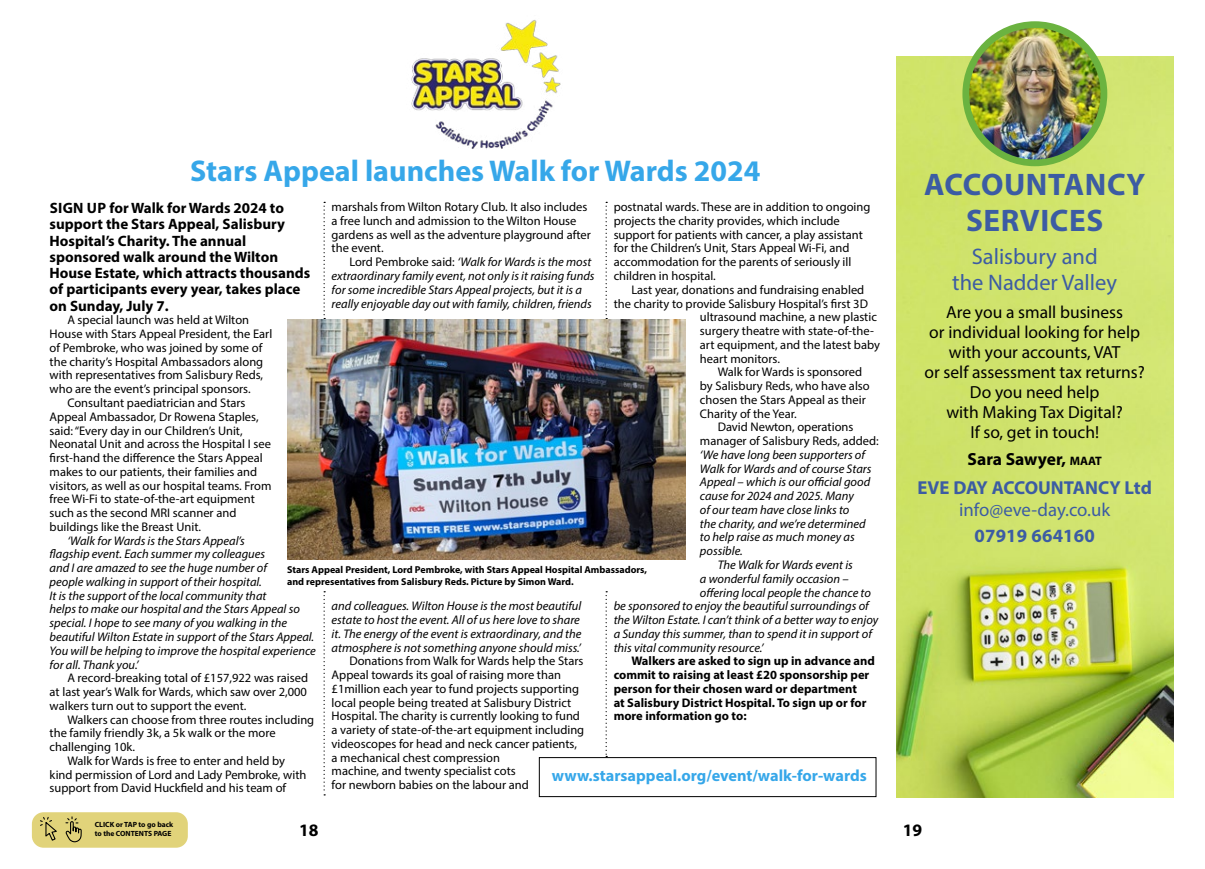
<style>
.page{position:relative;width:1205px;height:869px;background:#fff}
.page>*{position:absolute;margin:0;border:0;box-sizing:border-box;transform-origin:0 0}
.t1{font:700 31.25px/36.2px "Myriad Pro";letter-spacing:.02em;color:#3c5ca3;text-align:center}
.t2{font:700 30px "Myriad Pro";color:#36a7e9}
.t3{font:22.5px/26px "Myriad Pro";color:#3c5ca3;text-align:center}
.t4{font:700 18.75px "Myriad Pro";color:#3c5ca3}
.t5{font:18.75px "Myriad Pro";color:#3c5ca3}
.t6{font:17.5px/20px "Myriad Pro";color:#000;text-align:center}
.t7{font:700 17.5px "Myriad Pro";color:#000}
.t8{font:700 16.25px "Myriad Pro";color:#36a7e9}
.t9{font:700 15px/16.2px "Myriad Pro";color:#000}
.t10{font:12.5px/13.8px "Myriad Pro";color:#000}
.t11{font:italic 12.5px/13.8px "Myriad Pro";color:#000}
.t12{font:700 12.5px/13.8px "Myriad Pro";color:#000}
.t13{font:700 10px/11.2px "Myriad Pro";color:#000}
.t14{font:700 7.5px/8.8px "Myriad Pro";color:#000}
.s1{font-style:normal}
.s2{font-size:12.25px}
</style>
<div class="page">
<div style="left:32px;top:811px;width:156px;height:36px;background:#e1d37a;border-radius:12px"></div>
<svg style="left:40px;top:816px;width:42px;height:27px"></svg>
<img style="left:896px;top:57px;width:277px;height:740px">
<img style="left:966px;top:25px;width:138px;height:138px;border-radius:69px">
<div style="left:962px;top:21px;width:145px;height:145px;border:7px solid #6bb340;border-radius:50%"></div>
<svg style="left:323px;top:591px;width:2px;height:204px"></svg>
<svg style="left:323px;top:202px;width:2px;height:117px"></svg>
<svg style="left:605px;top:591px;width:2px;height:165px"></svg>
<svg style="left:605px;top:202px;width:2px;height:117px"></svg>
<img style="left:411px;top:20px;width:150px;height:129px">
<img style="left:287px;top:319px;width:399px;height:240px">
<div style="left:539px;top:756px;width:337px;height:40px;border:1px solid #000"></div>
<h2 class="t2" style="left:190px;top:151px;width:572px">Stars Appeal launches Walk for Wards 2024</h2>
<p class="t10" style="left:332px;top:200px;width:261px">marshals from Wilton Rotary Club. It also includes a free lunch and admission to the Wilton House gardens as well as the adventure playground after the event.</p>
<p class="t11" style="left:332px;top:255px;width:264px;text-indent:18px"><span class="s1">Lord Pembroke said:</span> ‘Walk for Wards is the most extraordinary family event, not only is it raising funds for some incredible Stars Appeal projects, but it is a really enjoyable day out with family, children, friends</p>
<p class="t9" style="left:50px;top:199px;width:262px">SIGN UP for Walk for Wards 2024 to support the Stars Appeal, Salisbury Hospital’s Charity. The annual sponsored walk around the Wilton House Estate, which attracts thousands of participants every year, takes place on Sunday, July 7.</p>
<p class="t10" style="left:67px;top:313px;width:183px">A special launch was held at Wilton</p>
<p class="t10" style="left:50px;top:327px;width:224px">House with Stars Appeal President, the Earl</p>
<p class="t10" style="left:50px;top:340px;width:214px">of Pembroke, who was joined by some of</p>
<p class="t10" style="left:50px;top:354px;width:215px">the charity’s Hospital Ambassadors along</p>
<p class="t10" style="left:50px;top:368px;width:215px">with representatives from Salisbury Reds,</p>
<p class="t10" style="left:50px;top:382px;width:203px">who are the event’s principal sponsors.</p>
<p class="t10" style="left:67px;top:395px;width:180px">Consultant paediatrician and Stars</p>
<p class="t10" style="left:50px;top:409px;width:210px">Appeal Ambassador, Dr Rowena Staples,</p>
<p class="t10" style="left:50px;top:423px;width:195px">said: “Every day in our Children’s Unit,</p>
<p class="t10" style="left:50px;top:437px;width:223px">Neonatal Unit and across the Hospital I see</p>
<p class="t10" style="left:50px;top:450px;width:215px">first-hand the difference the Stars Appeal</p>
<p class="t10" style="left:50px;top:464px;width:209px">makes to our patients, their families and</p>
<p class="t10" style="left:50px;top:478px;width:223px">visitors, as well as our hospital teams. From</p>
<p class="t10" style="left:50px;top:492px;width:207px">free Wi-Fi to state-of-the-art equipment</p>
<p class="t10" style="left:50px;top:505px;width:188px">such as the second MRI scanner and</p>
<p class="t10" style="left:50px;top:519px;width:153px">buildings like the Breast Unit.</p>
<p class="t11" style="left:50px;top:533px;width:268px;text-indent:18px">‘Walk for Wards is the Stars Appeal’s<br>flagship event. Each summer my colleagues<br>and I are amazed to see the huge number of<br>people walking in support of their hospital.<br>It is the support of the local community that<br>helps to make our hospital and the Stars Appeal so special. I hope to see many of you walking in the beautiful Wilton Estate in support of the Stars Appeal.<br>You will be helping to improve the hospital experience for all. Thank you.’</p>
<p class="t10" style="left:50px;top:670px;width:260px;text-align:justify;text-indent:18px">A record-breaking total of £157,922 was raised at last year’s Walk for Wards, which saw over 2,000 walkers turn out to support the event.</p>
<p class="t10" style="left:67px;top:712px;width:248px">Walkers can choose from three routes including</p>
<p class="t10" style="left:50px;top:725px;width:227px">the family friendly 3k, a 5k walk or the more</p>
<p class="t10" style="left:50px;top:739px;width:87px">challenging 10k.</p>
<p class="t10" style="left:67px;top:753px;width:219px">Walk for Wards is free to enter and held by</p>
<p class="t10" style="left:50px;top:767px;width:258px">kind permission of Lord and Lady Pembroke, with</p>
<p class="t10" style="left:50px;top:780px;width:238px">support from David Huckfield and his team of</p>
<p class="t10" style="left:614px;top:200px;width:258px">postnatal wards. These are in addition to ongoing projects the charity provides, which include support for patients with cancer, a play assistant for the Children’s Unit, Stars Appeal Wi-Fi, and accommodation for the parents of seriously ill children in hospital.</p>
<p class="t10" style="left:631px;top:282px;width:234px">Last year, donations and fundraising enabled</p>
<p class="t10" style="left:614px;top:296px;width:256px">the charity to provide Salisbury Hospital’s first 3D</p>
<p class="t10" style="left:700px;top:310px;width:178px">ultrasound machine, a new plastic</p>
<p class="t10" style="left:700px;top:323px;width:175px">surgery theatre with state-of-the-</p>
<p class="t10" style="left:700px;top:337px;width:182px">art equipment, and the latest baby</p>
<p class="t10" style="left:700px;top:351px;width:81px">heart monitors.</p>
<p class="t10" style="left:718px;top:365px;width:146px">Walk for Wards is sponsored</p>
<p class="t10" style="left:700px;top:378px;width:171px">by Salisbury Reds, who have also</p>
<p class="t10" style="left:700px;top:392px;width:167px">chosen the Stars Appeal as their</p>
<p class="t10" style="left:700px;top:406px;width:98px">Charity of the Year.</p>
<p class="t10" style="left:718px;top:420px;width:137px">David Newton, operations</p>
<p class="t10" style="left:700px;top:433px;width:180px">manager of Salisbury Reds, added:</p>
<p class="t11" style="left:700px;top:447px;width:173px">‘We have long been supporters of<br>Walk for Wards and of course Stars<br>Appeal – which is our official good cause for 2024 and 2025. Many<br>of our team have close links to<br>the charity, and we’re determined to help raise as much money as possible.</p>
<p class="t11" style="left:718px;top:557px;width:137px">The Walk for Wards event is</p>
<p class="t11" style="left:700px;top:571px;width:150px">a wonderful family occasion –</p>
<p class="t11" style="left:700px;top:585px;width:173px">offering local people the chance to</p>
<p class="t11" style="left:614px;top:598px;width:257px">be sponsored to enjoy the beautiful surroundings of</p>
<p class="t11" style="left:614px;top:612px;width:266px">the Wilton Estate. I can’t think of a better way to enjoy</p>
<p class="t11" style="left:614px;top:626px;width:260px">a Sunday this summer, than to spend it in support of</p>
<p class="t11" style="left:614px;top:640px;width:151px">this vital community resource.’</p>
<p class="t12" style="left:614px;top:653px;width:263px;text-indent:18px">Walkers are asked to sign up in advance and commit to raising at least £20 sponsorship per person for their chosen ward or department<br>at Salisbury District Hospital. To sign up or for more information go to:</p>
<p class="t13" style="left:287px;top:563px;width:362px">Stars Appeal President, Lord Pembroke, with Stars Appeal Hospital Ambassadors, and representatives from Salisbury Reds. Picture by Simon Ward.</p>
<p class="t11" style="left:332px;top:598px;width:251px">and colleagues. Wilton House is the most beautiful estate to host the event. All of us here love to share it. The energy of the event is extraordinary, and the atmosphere is not something anyone should miss.’</p>
<p class="t10" style="left:332px;top:653px;width:254px;text-indent:18px">Donations from Walk for Wards help the Stars Appeal towards its goal of raising more than £1million each year to fund projects supporting local people being treated at Salisbury District Hospital. The charity is currently looking to fund a variety of state-of-the-art equipment including videoscopes for head and neck cancer patients, a mechanical chest compression<br>machine, and twenty specialist cots<br>for newborn babies on the labour and</p>
<h3 class="t8" style="left:552px;top:764px;width:317px">www.starsappeal.org/event/walk-for-wards</h3>
<h1 class="t1" style="left:924px;top:165px;width:223px">ACCOUNTANCY<br>SERVICES</h1>
<h3 class="t3" style="left:952px;top:243px;width:166px">Salisbury and<br>the Nadder Valley</h3>
<h3 class="t6" style="left:924px;top:301px;width:222px">Are you a small business<br>or individual looking for help with your accounts, VAT<br>or self assessment tax returns?<br>Do you need help<br>with Making Tax Digital?<br>If so, get in touch!</h3>
<h3 class="t7" style="left:967px;top:447px;width:136px">Sara Sawyer, <span class="s2">MAAT</span></h3>
<h3 class="t4" style="left:917px;top:475px;width:236px">EVE DAY ACCOUNTANCY Ltd</h3>
<h3 class="t5" style="left:959px;top:498px;width:152px">info@eve-day.co.uk</h3>
<h3 class="t4" style="left:974px;top:523px;width:122px">07919 664160</h3>
<p class="t14" style="left:95px;top:819px;width:80px">CLICK or TAP to go back to the CONTENTS PAGE</p>
<h3 class="t7" style="left:299px;top:818px;width:21px">18</h3>
<h3 class="t7" style="left:903px;top:818px;width:21px">19</h3>
</div>
